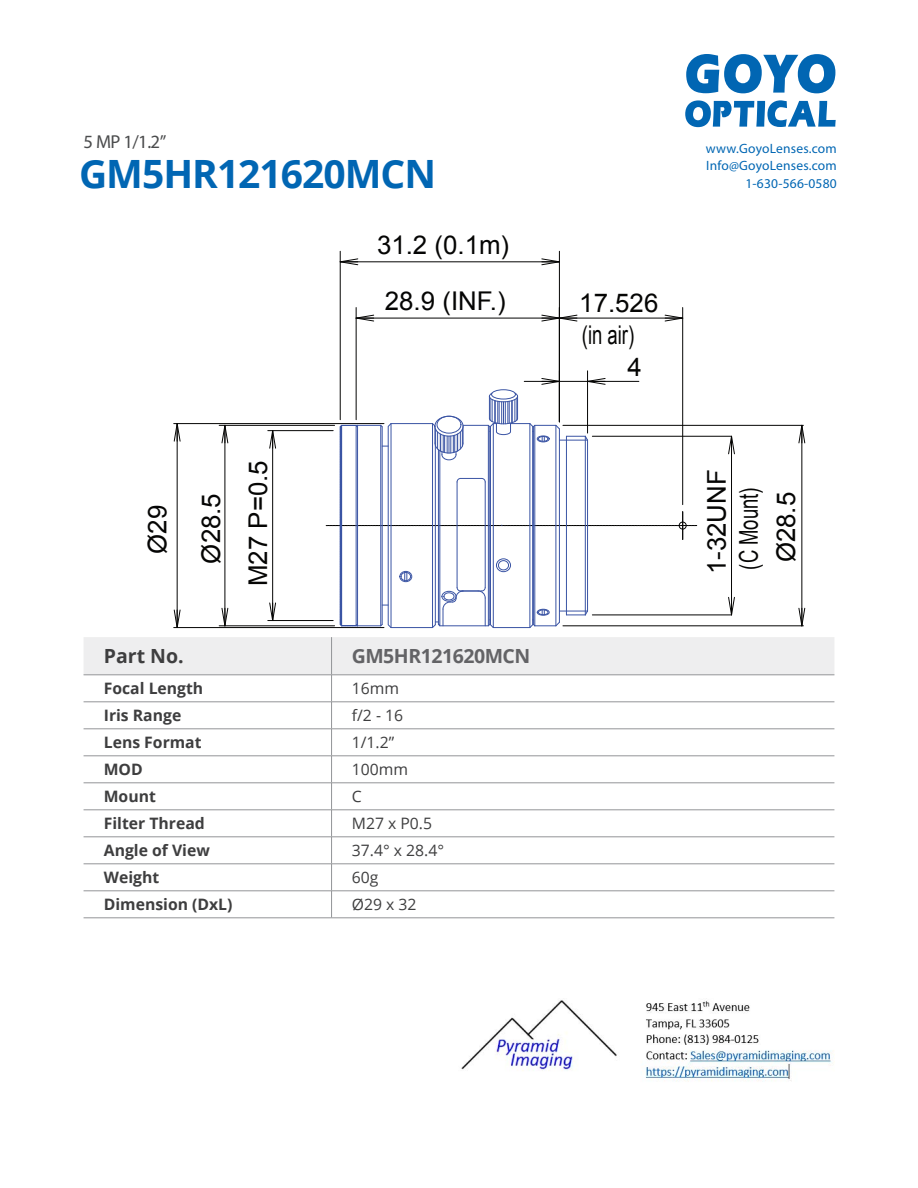
<style>
.page{position:relative;width:918px;height:1188px;background:#fff}
.page>*{position:absolute;margin:0;border:0;box-sizing:border-box;transform-origin:0 0}
.t1{font:700 39px "Open Sans";letter-spacing:-.025em;color:#0166b3}
.t2{font:25.8px/56.2px "Arial";color:#050504;text-align:center}
.t3{font:25.8px "Arial";color:#050504;scale:.71 1}
.t4{font:700 19.5px "Open Sans";letter-spacing:-.025em;color:#636366}
.t5{font:700 19.5px "Open Sans";color:#3e3e3f}
.t6{font:18.75px "Myriad Pro";color:#4b4c4d}
.t7{font:700 15.75px "Open Sans";color:#3e3e3f}
.t8{font:15.75px "Open Sans";color:#3e3e3f}
.t9{font:13.5px/17.4px "Myriad Pro";letter-spacing:.015em;color:#0166b3;text-align:right}
</style>
<div class="page">
<svg style="left:686px;top:54px;width:149px;height:39px"></svg>
<svg style="left:685px;top:100px;width:151px;height:27px"></svg>
<svg style="left:84px;top:637px;width:750px;height:281px"></svg>
<hr style="left:84px;top:918px;width:248px;height:1px;background:#939598">
<hr style="left:332px;top:918px;width:502px;height:1px;background:#939598">
<hr style="left:219px;top:626px;width:116px;height:1px;background:#050504">
<hr style="left:219px;top:425px;width:116px;height:1px;background:#050504">
<hr style="left:225px;top:425px;width:1px;height:201px;background:#050504">
<svg style="left:222px;top:608px;width:6px;height:18px"></svg>
<svg style="left:222px;top:425px;width:6px;height:18px"></svg>
<hr style="left:174px;top:627px;width:210px;height:1px;background:#050504">
<hr style="left:174px;top:423px;width:210px;height:1px;background:#050504">
<hr style="left:177px;top:424px;width:1px;height:204px;background:#050504">
<svg style="left:174px;top:610px;width:6px;height:18px"></svg>
<svg style="left:174px;top:423px;width:6px;height:18px"></svg>
<hr style="left:268px;top:620px;width:65px;height:1px;background:#050504">
<hr style="left:268px;top:430px;width:65px;height:1px;background:#050504">
<hr style="left:272px;top:431px;width:1px;height:190px;background:#050504">
<svg style="left:270px;top:603px;width:6px;height:17px"></svg>
<svg style="left:270px;top:430px;width:6px;height:18px"></svg>
<hr style="left:563px;top:626px;width:240px;height:1px;background:#050504">
<hr style="left:563px;top:425px;width:240px;height:1px;background:#050504">
<hr style="left:802px;top:425px;width:1px;height:201px;background:#050504">
<svg style="left:799px;top:608px;width:6px;height:18px"></svg>
<svg style="left:799px;top:425px;width:6px;height:18px"></svg>
<hr style="left:682px;top:308px;width:1px;height:197px;background:#050504">
<hr style="left:559px;top:318px;width:124px;height:1px;background:#050504">
<svg style="left:665px;top:315px;width:18px;height:6px"></svg>
<hr style="left:587px;top:371px;width:1px;height:62px;background:#050504">
<hr style="left:524px;top:381px;width:115px;height:1px;background:#050504">
<svg style="left:542px;top:378px;width:17px;height:7px"></svg>
<svg style="left:588px;top:378px;width:17px;height:7px"></svg>
<hr style="left:340px;top:251px;width:1px;height:169px;background:#050504">
<hr style="left:559px;top:251px;width:1px;height:171px;background:#050504">
<hr style="left:340px;top:262px;width:219px;height:1px;background:#050504">
<svg style="left:340px;top:259px;width:18px;height:6px"></svg>
<svg style="left:542px;top:259px;width:18px;height:6px"></svg>
<hr style="left:356px;top:308px;width:1px;height:112px;background:#050504">
<hr style="left:356px;top:318px;width:203px;height:1px;background:#050504">
<svg style="left:356px;top:315px;width:18px;height:6px"></svg>
<svg style="left:542px;top:315px;width:35px;height:6px"></svg>
<hr style="left:592px;top:436px;width:139px;height:1px;background:#050504">
<hr style="left:592px;top:615px;width:139px;height:1px;background:#050504">
<hr style="left:731px;top:436px;width:1px;height:179px;background:#050504">
<svg style="left:728px;top:436px;width:7px;height:18px"></svg>
<svg style="left:728px;top:597px;width:7px;height:18px"></svg>
<div style="left:491px;top:389px;width:25px;height:10px;border:1px solid #3a54a4;border-radius:50%"></div>
<svg style="left:326px;top:393px;width:371px;height:235px"></svg>
<img style="left:461px;top:1000px;width:373px;height:82px">
<p class="t6" style="left:84px;top:130px;width:84px">5 MP 1/1.2”</p>
<h1 class="t1" style="left:79px;top:146px;width:359px">GM5HR121620MCN</h1>
<h2 class="t2" style="left:377px;top:217px;width:134px">31.2 (0.1m)<br>28.9 (INF.)</h2>
<h2 class="t2" style="left:579px;top:276px;width:81px">17.526</h2>
<h2 class="t3" style="left:582px;top:319px;width:75px">(in air)</h2>
<h2 class="t2" style="left:627px;top:339px;width:16px">4</h2>
<p class="t9" style="left:706px;top:140px;width:132px">www.GoyoLenses.com<br>Info@GoyoLenses.com<br>1-630-566-0580</p>
<h2 class="t2" style="left:230px;top:586px;width:127px;rotate:-90deg">M27 P=0.5</h2>
<h2 class="t2" style="left:689px;top:574px;width:106px;rotate:-90deg">1-32UNF</h2>
<h2 class="t3" style="left:732px;top:570px;width:117px;rotate:-90deg">(C Mount)</h2>
<h2 class="t2" style="left:131px;top:564px;width:72px;line-height:53.4px;rotate:-90deg">Ø29<br>Ø28.5</h2>
<h2 class="t2" style="left:758px;top:562px;width:72px;rotate:-90deg">Ø28.5</h2>
<p class="t5" style="left:104px;top:642px;width:81px">Part No.</p>
<p class="t4" style="left:352px;top:642px;width:180px">GM5HR121620MCN</p>
<p class="t7" style="left:104px;top:678px;width:101px">Focal Length</p>
<p class="t8" style="left:352px;top:678px;width:49px">16mm</p>
<p class="t7" style="left:104px;top:704px;width:79px">Iris Range</p>
<p class="t8" style="left:352px;top:705px;width:53px">f/2 - 16</p>
<p class="t7" style="left:104px;top:731px;width:99px">Lens Format</p>
<p class="t8" style="left:352px;top:732px;width:44px">1/1.2”</p>
<p class="t7" style="left:104px;top:758px;width:41px">MOD</p>
<p class="t8" style="left:352px;top:759px;width:58px">100mm</p>
<p class="t7" style="left:104px;top:785px;width:54px">Mount</p>
<p class="t8" style="left:352px;top:786px;width:11px">C</p>
<p class="t7" style="left:104px;top:812px;width:103px">Filter Thread</p>
<p class="t8" style="left:352px;top:813px;width:82px">M27 x P0.5</p>
<p class="t7" style="left:104px;top:839px;width:108px">Angle of View</p>
<p class="t8" style="left:352px;top:840px;width:94px">37.4° x 28.4°</p>
<p class="t7" style="left:104px;top:866px;width:57px">Weight</p>
<p class="t8" style="left:352px;top:867px;width:28px">60g</p>
<p class="t7" style="left:104px;top:893px;width:130px">Dimension (DxL)</p>
<p class="t8" style="left:352px;top:894px;width:66px">Ø29 x 32</p>
</div>
